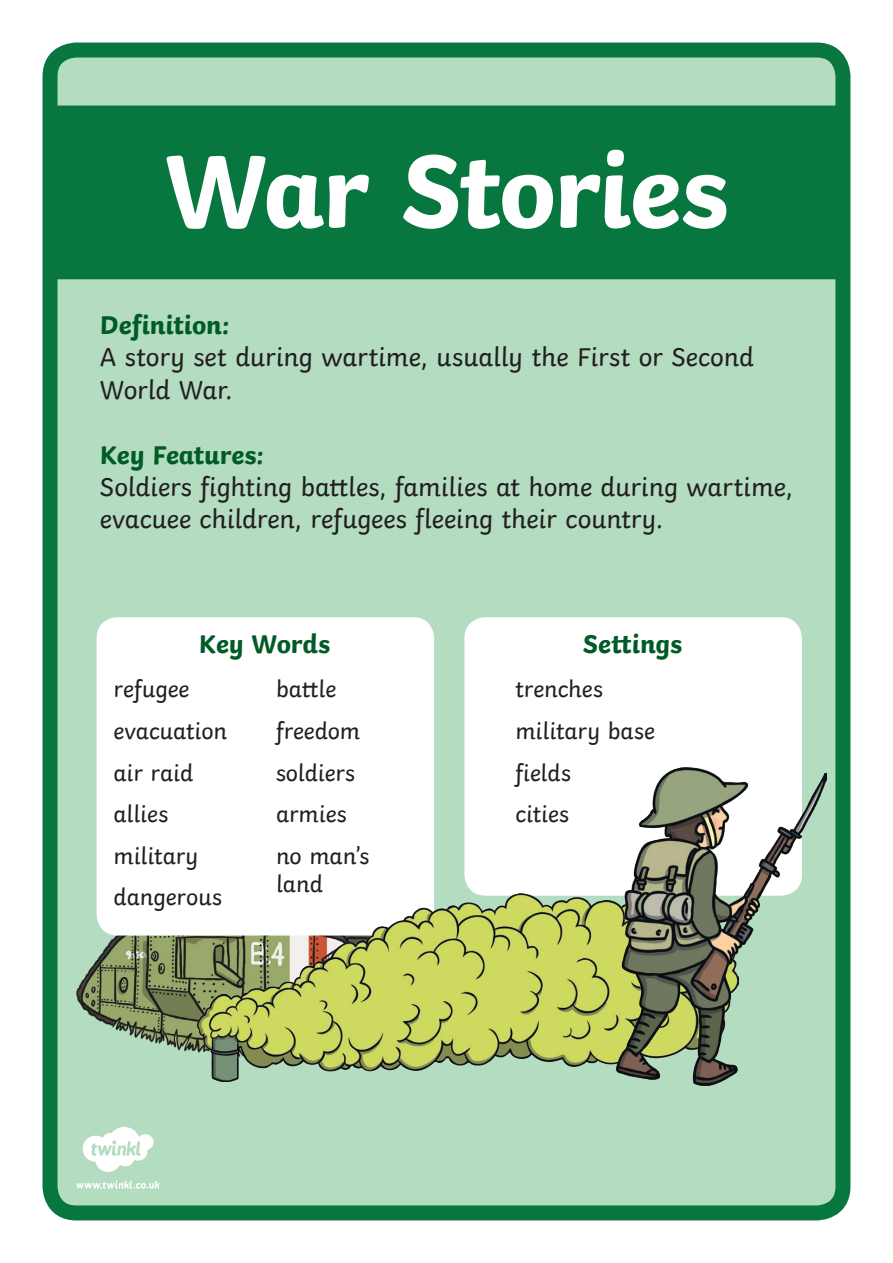
<style>
.page{position:relative;width:893px;height:1263px;background:#fff}
.page>*{position:absolute;margin:0;border:0;box-sizing:border-box;transform-origin:0 0}
.t1{font:700 108px "Twinkl";letter-spacing:-.025em;color:#fff}
.Body_Copy{font:27px/32.4px "Twinkl";letter-spacing:-.01em;color:#231f20}
.Sub_Heading{font:700 27px "Twinkl";letter-spacing:-.005em;color:#005b26}
.Key_Words_Settings{font:700 27px "Twinkl";letter-spacing:-.005em;color:#005b26}
.List{font:24px/28.8px "Twinkl";letter-spacing:-.005em;color:#231f20}
</style>
<div class="page">
<div style="left:50px;top:50px;width:793px;height:1163px;background:#b3dcc0;border-radius:27px"></div>
<div style="left:43px;top:43px;width:807px;height:1177px;border:15px solid #08763f;border-radius:27px"></div>
<img style="left:77px;top:889px;width:397px;height:163px">
<div style="left:47px;top:106px;width:799px;height:173px;background:#08763f"></div>
<div style="left:97px;top:617px;width:337px;height:318px;background:#fff;border-radius:21px"></div>
<div style="left:464px;top:617px;width:338px;height:279px;background:#fff;border-radius:21px"></div>
<img style="left:198px;top:893px;width:419px;height:189px">
<img style="left:617px;top:767px;width:209px;height:319px">
<svg style="left:83px;top:1127px;width:71px;height:45px"></svg>
<svg style="left:77px;top:1181px;width:83px;height:8px"></svg>
<p class="t1" style="left:164px;top:102px;width:566px">War Stories</p>
<p class="Sub_Heading" style="left:100px;top:303px;width:131px">Definition:</p>
<p class="Body_Copy" style="left:100px;top:339px;width:655px">A story set during wartime, usually the First or Second<br>World War.</p>
<p class="Sub_Heading" style="left:100px;top:432px;width:165px">Key Features:</p>
<p class="Body_Copy" style="left:100px;top:468px;width:695px">Soldiers fighting battles, families at home during wartime, evacuee children, refugees fleeing their country.</p>
<p class="Key_Words_Settings" style="left:199px;top:622px;width:133px">Key Words</p>
<p class="Sub_Heading" style="left:583px;top:622px;width:101px">Settings</p>
<p class="List" style="left:114px;top:673px;width:77px">refugee</p>
<p class="List" style="left:114px;top:714px;width:115px">evacuation</p>
<p class="List" style="left:114px;top:756px;width:81px">air raid</p>
<p class="List" style="left:114px;top:797px;width:56px">allies</p>
<p class="List" style="left:114px;top:839px;width:86px">military</p>
<p class="List" style="left:114px;top:880px;width:110px">dangerous</p>
<p class="List" style="left:276px;top:673px;width:62px">battle</p>
<p class="List" style="left:276px;top:714px;width:86px">freedom</p>
<p class="List" style="left:276px;top:756px;width:81px">soldiers</p>
<p class="List" style="left:276px;top:797px;width:72px">armies</p>
<p class="List" style="left:276px;top:839px;width:95px">no man’s land</p>
<p class="List" style="left:515px;top:673px;width:89px">trenches</p>
<p class="List" style="left:515px;top:714px;width:141px">military base</p>
<p class="List" style="left:515px;top:756px;width:57px">fields</p>
<p class="List" style="left:515px;top:797px;width:55px">cities</p>
</div>
